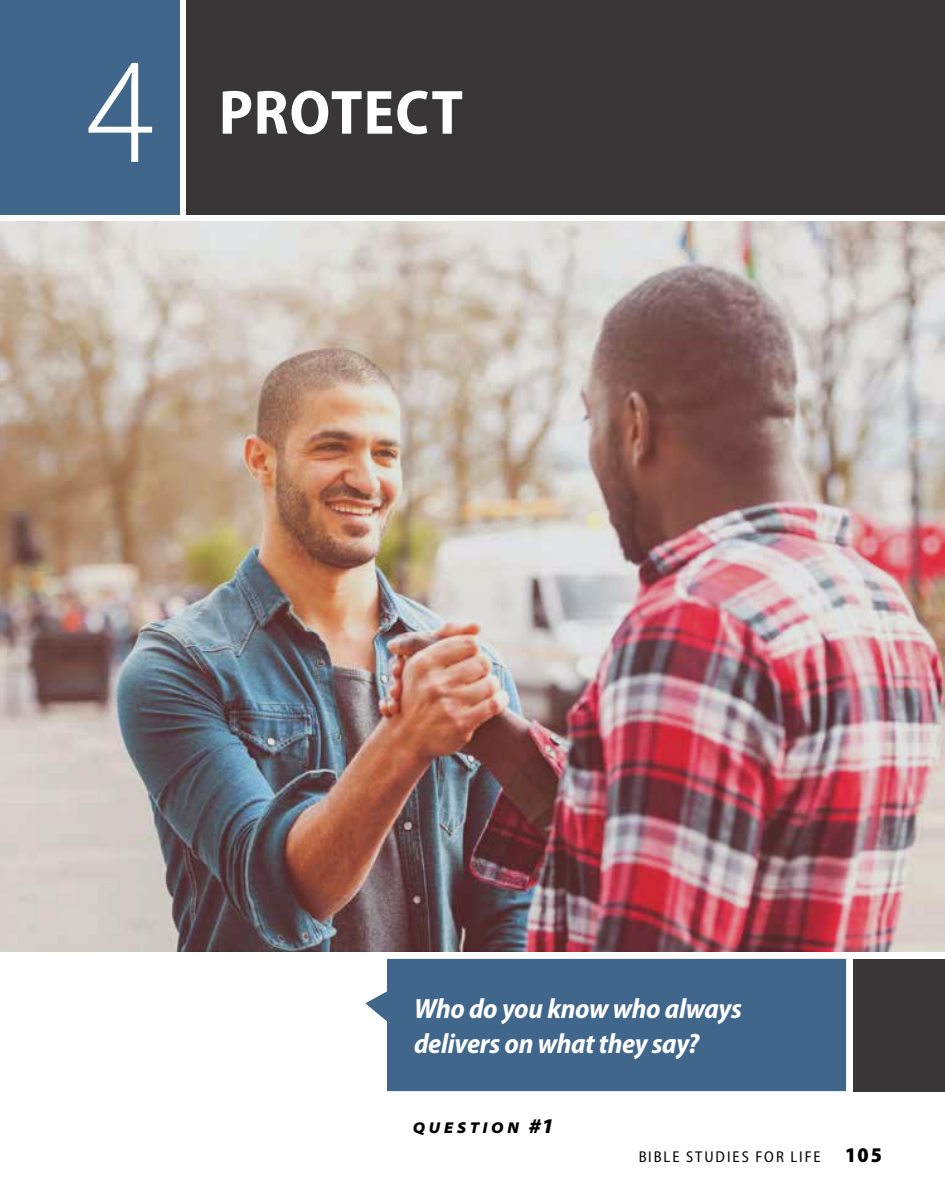
<style>
.page{position:relative;width:945px;height:1197px;background:#fff}
.page>*{position:absolute;margin:0;border:0;box-sizing:border-box;transform-origin:0 0}
.t1{font:300 semi-condensed 152.25px "Myriad Pro";color:#fff}
.t2{font:700 semi-condensed 63px "Myriad Pro";letter-spacing:.015em;color:#fff}
.t3{font:italic 700 semi-condensed 28px/35px "Myriad Pro";letter-spacing:-.015em;color:#fff}
.t4{font:semi-condensed 15.75px "Myriad Pro";letter-spacing:.125em;color:#000}
.t5{font:italic 900 semi-expanded 15.75px "Myriad Pro";letter-spacing:.235em;color:#000}
.s1{font-size:21px}
.s2{font-weight:900;font-size:21px}
</style>
<div class="page">
<div style="left:853px;top:959px;width:92px;height:132px;background:#383637"></div>
<div style="left:0;top:0;width:179px;height:214px;background:#40678b"></div>
<div style="left:186px;top:0;width:759px;height:214px;background:#383637"></div>
<div style="left:365px;top:959px;width:481px;height:132px;background:#40678b"></div>
<img style="left:0;top:221px;width:945px;height:730px">
<h1 class="t1" style="left:87px;top:29px;width:70px">4</h1>
<h2 class="t2" style="left:219px;top:77px;width:246px">PROTECT</h2>
<p class="t3" style="left:414px;top:992px;width:329px">Who do you know who always delivers on what they say?</p>
<p class="t5" style="left:413px;top:1119px;width:143px">QUESTION <span class="s1">#1</span></p>
<p class="t4" style="left:638px;top:1149px;width:245px">BIBLE STUDIES FOR LIFE <span class="s2">105</span></p>
</div>
